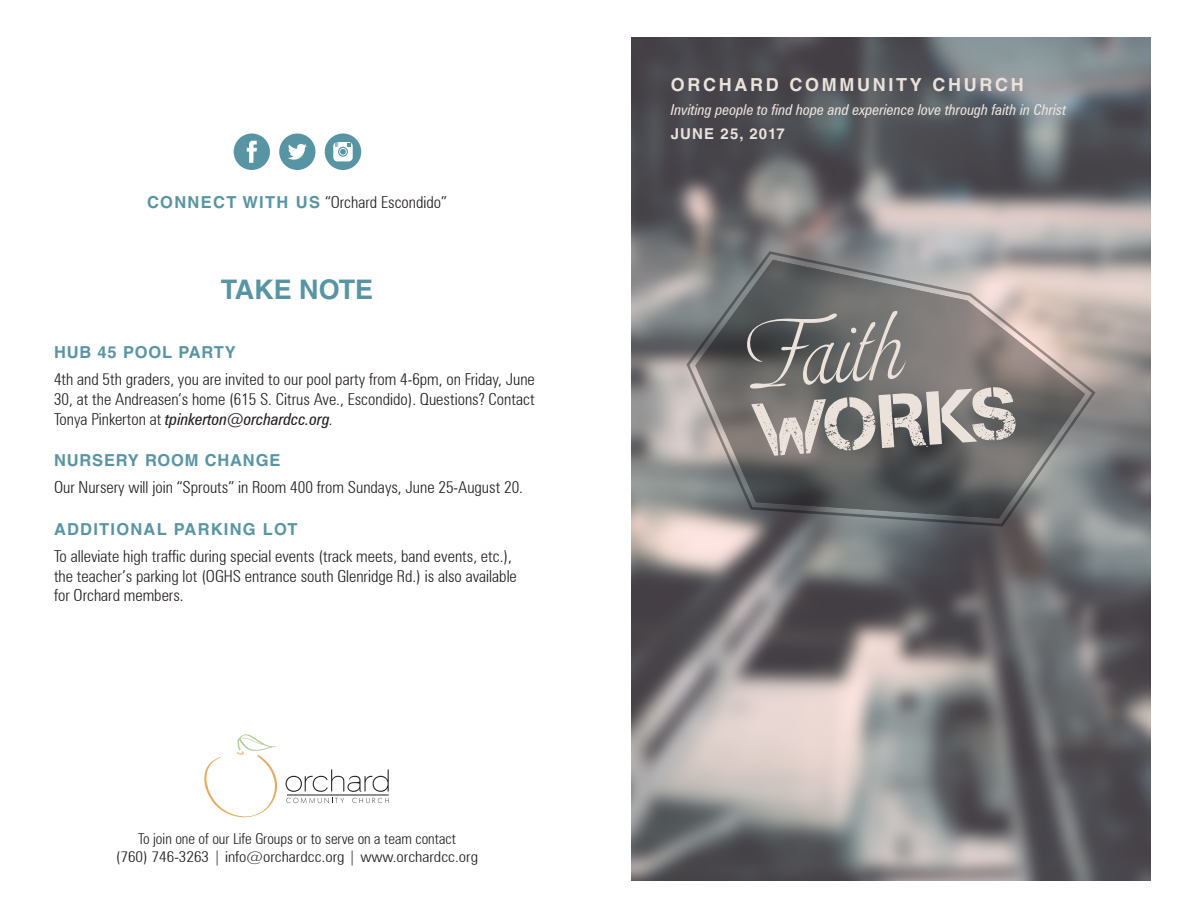
<style>
.page{position:relative;width:1188px;height:918px;background:#fff}
.page>*{position:absolute;margin:0;border:0;box-sizing:border-box;transform-origin:0 0}
.t1{font:700 27px "Helvetica";color:#5895a4}
.t2{font:700 18px "Helvetica";letter-spacing:.15em;color:#ebe2dc}
.t3{font:300 condensed 16.5px/19.8px "Zurich BT";color:#231f20;text-align:justify}
.t4{font:700 16.5px "Helvetica";letter-spacing:.05em;color:#5895a4}
.t5{font:700 16.5px "Helvetica";letter-spacing:.075em;color:#5895a4}
.t6{font:italic condensed 15px "Zurich BT";color:#ebe2dc}
.t7{font:300 condensed 15px "Zurich BT";color:#231f20;scale:1.1 1}
.t8{font:300 condensed 15px "Zurich BT";color:#231f20}
.t9{font:700 15px "Helvetica";letter-spacing:.075em;color:#ebe2dc}
.s1{font-family:"Helvetica";font-weight:700;font-stretch:normal;color:#5895a4}
.s2{font-weight:400;font-style:italic}
.s3{font-style:italic}
</style>
<div class="page">
<img style="left:632px;top:38px;width:518px;height:842px">
<svg style="left:286px;top:769px;width:103px;height:23px"></svg>
<svg style="left:286px;top:798px;width:58px;height:5px"></svg>
<svg style="left:352px;top:798px;width:37px;height:5px"></svg>
<hr style="left:287px;top:795px;width:102px;height:1px;background:#231f20">
<svg style="left:204px;top:734px;width:73px;height:84px"></svg>
<svg style="left:279px;top:134px;width:36px;height:36px"></svg>
<svg style="left:234px;top:134px;width:36px;height:36px"></svg>
<svg style="left:325px;top:134px;width:36px;height:36px"></svg>
<svg style="left:684px;top:250px;width:413px;height:278px;background:#929191"></svg>
<svg style="left:691px;top:256px;width:399px;height:267px;background:#807e7d"></svg>
<svg style="left:746px;top:311px;width:270px;height:145px;background:#8d8986"></svg>
<p class="t3" style="left:147px;top:192px;width:301px"><span class="s1">CONNECT WITH US</span> “Orchard Escondido”</p>
<p class="t1" style="left:221px;top:273px;width:154px">TAKE NOTE</p>
<p class="t4" style="left:54px;top:343px;width:183px">HUB 45 POOL PARTY</p>
<p class="t3" style="left:54px;top:370px;width:482px">4th and 5th graders, you are invited to our pool party from 4-6pm, on Friday, June 30, at the Andreasen’s home (615 S. Citrus Ave., Escondido). Questions? Contact Tonya Pinkerton at <span class="s2">tpinkerton@orchardcc.org</span><span class="s3">.</span></p>
<p class="t4" style="left:54px;top:451px;width:228px">NURSERY ROOM CHANGE</p>
<p class="t3" style="left:54px;top:478px;width:471px">Our Nursery will join “Sprouts” in Room 400 from Sundays, June 25-August 20.</p>
<p class="t5" style="left:54px;top:519px;width:245px">ADDITIONAL PARKING LOT</p>
<p class="t3" style="left:54px;top:546px;width:459px">To alleviate high traffic during special events (track meets, band events, etc.),</p>
<p class="t3" style="left:54px;top:566px;width:464px">the teacher’s parking lot (OGHS entrance south Glenridge Rd.) is also available</p>
<p class="t3" style="left:54px;top:586px;width:131px">for Orchard members.</p>
<p class="t8" style="left:138px;top:829px;width:320px">To join one of our Life Groups or to serve on a team contact</p>
<p class="t7" style="left:116px;top:847px;width:331px">(760) 746-3263 | info@orchardcc.org | www.orchardcc.org</p>
<p class="t2" style="left:671px;top:73px;width:355px">ORCHARD COMMUNITY CHURCH</p>
<p class="t6" style="left:671px;top:100px;width:397px">Inviting people to find hope and experience love through faith in Christ</p>
<p class="t9" style="left:671px;top:124px;width:115px">JUNE 25, 2017</p>
</div>
